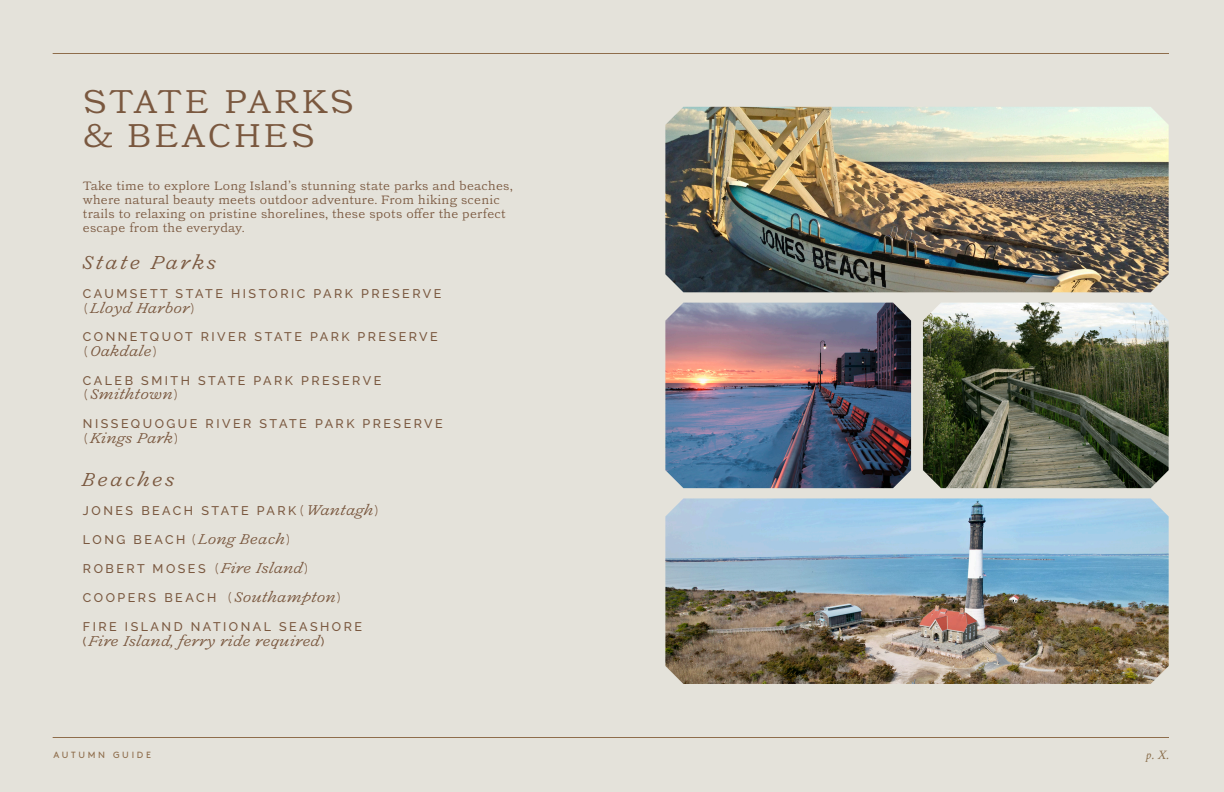
<style>
.page{position:relative;width:1224px;height:792px;background:#e4e2da}
.page>*{position:absolute;margin:0;border:0;box-sizing:border-box;transform-origin:0 0}
.t1{font:300 32.7px/33.8px "Catalogue LL";letter-spacing:.09em;color:#7a583f}
.Amenity_List_Titles{font:italic 300 18.5px "Catalogue Trial";letter-spacing:.12em;color:#7a583f}
.Amenity_List_Titles-2{font:italic 300 14px "Catalogue Trial";letter-spacing:.01em;color:#7a583f}
.Amenity_List_Titles-3{font:italic 13px "Crimson Text";color:#8a6e4b}
.Amenity_List_Titles-4{font:500 12.5px "Raleway";letter-spacing:.2em;color:#7a583f}
.Amenity_List_body{font:300 12px/14px "Catalogue LL";letter-spacing:.02em;color:#7a583f}
.t2{font:9px "Brown Pro";letter-spacing:.3em;color:#8e6d4b}
.s1{font-family:"Brown Pro";font-style:normal;font-size:12.5px}
.s2{font-family:"Brown Pro";font-weight:300}
.s3{font-family:"Catalogue Trial";font-weight:300;font-style:italic;font-size:14px}
.s4{font-family:"Raleway";font-weight:500;font-style:normal;font-size:12.5px}
</style>
<div class="page">
<hr style="left:53px;top:737px;width:1116px;height:1px;background:#8e6d4b">
<hr style="left:53px;top:53px;width:1116px;height:1px;background:#8e6d4b">
<img style="left:665px;top:498px;width:504px;height:186px">
<img style="left:665px;top:303px;width:246px;height:185px">
<img style="left:923px;top:303px;width:246px;height:185px">
<img style="left:665px;top:107px;width:504px;height:185px">
<p class="t1" style="left:83px;top:84px;width:272px">STATE PARKS &amp; BEACHES</p>
<p class="Amenity_List_body" style="left:83px;top:179px;width:431px">Take time to explore Long Island’s stunning state parks and beaches, where natural beauty meets outdoor adventure. From hiking scenic trails to relaxing on pristine shorelines, these spots offer the perfect escape from the everyday.</p>
<p class="Amenity_List_Titles" style="left:83px;top:254px;width:136px">State Parks</p>
<p class="Amenity_List_Titles-4" style="left:83px;top:287px;width:360px">CAUMSETT STATE HISTORIC PARK PRESERVE</p>
<p class="Amenity_List_Titles-2" style="left:83px;top:301px;width:114px"><span class="s1">(</span> Lloyd Harbor<span class="s1">)</span></p>
<p class="Amenity_List_Titles-4" style="left:83px;top:330px;width:356px">CONNETQUOT RIVER STATE PARK PRESERVE</p>
<p class="Amenity_List_Titles-2" style="left:83px;top:344px;width:76px"><span class="s1">(</span> Oakdale<span class="s1">)</span></p>
<p class="Amenity_List_Titles-4" style="left:83px;top:373px;width:300px">CALEB SMITH STATE PARK PRESERVE</p>
<p class="Amenity_List_Titles-2" style="left:83px;top:388px;width:97px"><span class="s1">(</span> Smithtown<span class="s1">)</span></p>
<p class="Amenity_List_Titles-4" style="left:83px;top:417px;width:361px">NISSEQUOGUE RIVER STATE PARK PRESERVE</p>
<p class="Amenity_List_Titles-2" style="left:83px;top:431px;width:98px"><span class="s1">(</span> Kings Park<span class="s1">)</span></p>
<p class="Amenity_List_Titles" style="left:83px;top:471px;width:94px">Beaches</p>
<p class="Amenity_List_Titles-4" style="left:83px;top:504px;width:298px">JONES BEACH STATE PARK<span class="s2">(</span><span class="s3">Wantagh</span><span class="s2">)</span></p>
<p class="Amenity_List_Titles-4" style="left:83px;top:533px;width:210px">LONG BEACH <span class="s2">(</span><span class="s3">Long Beach</span><span class="s2">)</span></p>
<p class="Amenity_List_Titles-4" style="left:83px;top:562px;width:228px">ROBERT MOSES <span class="s2">(</span><span class="s3">Fire Island</span><span class="s2">)</span></p>
<p class="Amenity_List_Titles-4" style="left:83px;top:591px;width:260px">COOPERS BEACH <span class="s2">(</span><span class="s3">Southampton</span><span class="s2">)</span></p>
<p class="Amenity_List_Titles-4" style="left:83px;top:620px;width:281px">FIRE ISLAND NATIONAL SEASHORE</p>
<p class="Amenity_List_Titles-2" style="left:83px;top:634px;width:243px"><span class="s4">(</span> Fire Island, ferry ride required<span class="s4">)</span></p>
<p class="t2" style="left:53px;top:748px;width:99px">AUTUMN GUIDE</p>
<p class="Amenity_List_Titles-3" style="left:1146px;top:748px;width:24px">p. X.</p>
</div>
